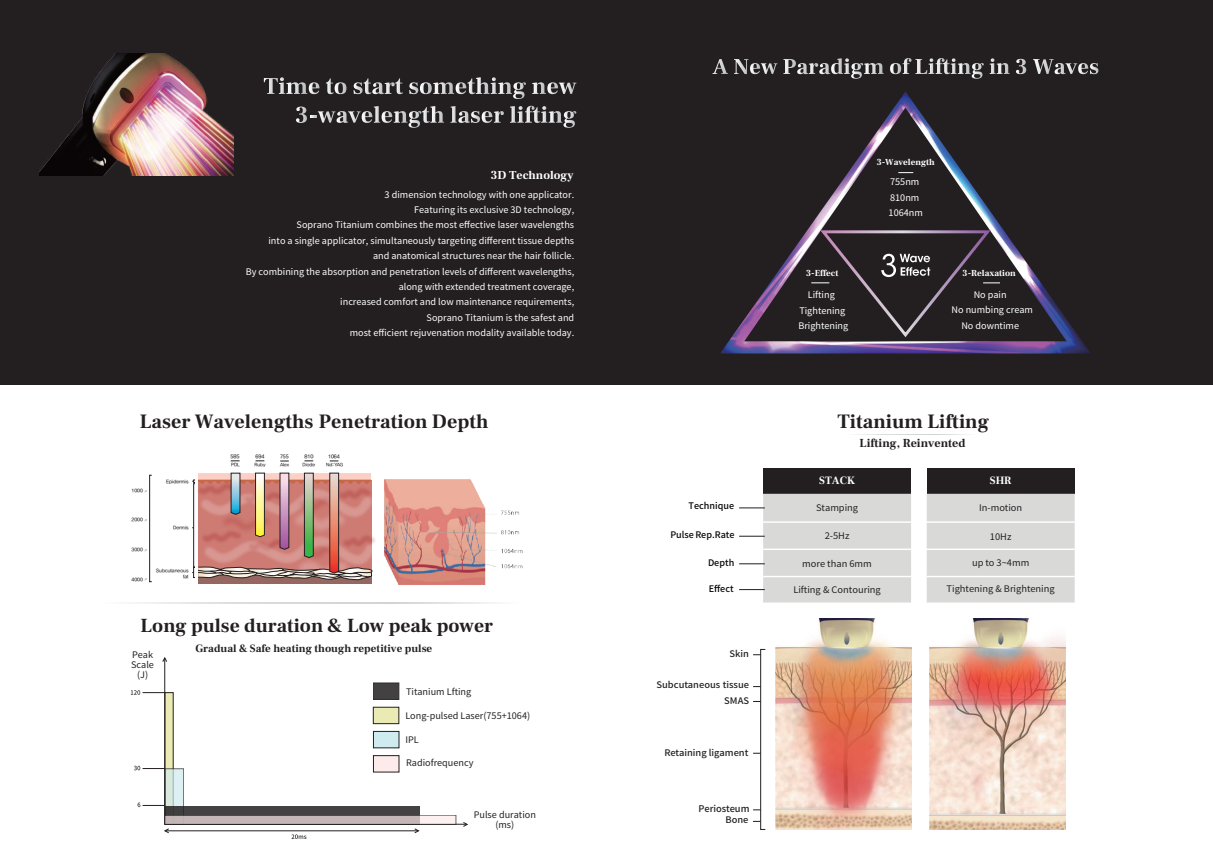
<style>
.page{position:relative;width:1213px;height:859px;background:#fff}
.page>*{position:absolute;margin:0;border:0;box-sizing:border-box;transform-origin:0 0}
.t1{font:700 20px "Frank Ruhl Libre";color:#231f20}
.t2{font:700 19.6px "Frank Ruhl Libre";color:#231f20}
.t3{font:700 12px "Frank Ruhl Libre";color:#231f20}
.t4{font:700 11.9px "Frank Ruhl Libre";color:#fff}
.t5{font:700 11px "Frank Ruhl Libre";color:#231f20}
.t6{font:700 11px "Frank Ruhl Libre";color:#fff}
.t7{font:500 9.2px "Noto Sans CJ Kkr";color:#231f20}
.t8{font:9px/15.4px "Noto Sans CJ Kkr";color:#fff;text-align:center}
.t9{font:9px/10px "Noto Sans CJ Kkr";color:#231f20;text-align:center}
.t10{font:500 9px "Noto Sans CJ Kkr";color:#231f20}
.t11{font:500 9px "Noto Sans CJ Kkr";color:#040503}
.t12{font:700 9px "Frank Ruhl Libre";color:#fff}
.t13{font:5.4px "YDIYGO330";color:#231f20}
.t14{font:5.3px "YDIYGO330";color:#231f20}
.t15{font:5.2px "YDIYGO330";color:#231f20}
.t16{font:5px/6px "YDIYGO330";color:#231f20;text-align:right}
.t17{font:4.9px "YDIYGO330";color:#231f20}
.t18{font:4.8px "YDIYGO330";color:#231f20}
.t19{font:4.7px "YDIYGO330";color:#231f20}
.s1{font-family:"Adobe Myungjo Std";font-weight:500;font-size:3.6px}
</style>
<div class="page">
<div style="left:763px;top:468px;width:148px;height:26px;background:#231f20"></div>
<div style="left:927px;top:468px;width:148px;height:26px;background:#231f20"></div>
<div style="left:601px;top:0;width:612px;height:384px;background:#231f20"></div>
<svg style="left:712px;top:59px;width:16px;height:15px"></svg>
<svg style="left:734px;top:59px;width:43px;height:15px"></svg>
<svg style="left:783px;top:58px;width:101px;height:21px"></svg>
<svg style="left:890px;top:58px;width:119px;height:21px"></svg>
<svg style="left:1016px;top:59px;width:10px;height:15px"></svg>
<svg style="left:1033px;top:59px;width:65px;height:15px"></svg>
<img style="left:720px;top:91px;width:370px;height:262px">
<svg style="left:744px;top:108px;width:322px;height:233px"></svg>
<svg style="left:898px;top:172px;width:15px;height:1px"></svg>
<svg style="left:811px;top:228px;width:189px;height:111px"></svg>
<div style="left:927px;top:494px;width:148px;height:108px;background:#d9d9d8"></div>
<hr style="left:924px;top:521px;width:151px;height:2px;background:#fff">
<hr style="left:926px;top:549px;width:149px;height:1px;background:#fff">
<hr style="left:927px;top:576px;width:148px;height:1px;background:#fff">
<svg style="left:739px;top:494px;width:172px;height:108px"></svg>
<div style="left:760px;top:649px;width:5px;height:181px;border:1px solid #231f20"></div>
<img style="left:929px;top:619px;width:136px;height:211px">
<svg style="left:856px;top:434px;width:113px;height:1px"></svg>
<div style="left:0;top:0;width:618px;height:384px;background:#231f20"></div>
<svg style="left:136px;top:603px;width:127px;height:1px"></svg>
<svg style="left:264px;top:77px;width:55px;height:17px"></svg>
<svg style="left:326px;top:78px;width:20px;height:16px"></svg>
<svg style="left:354px;top:78px;width:49px;height:16px"></svg>
<svg style="left:409px;top:77px;width:117px;height:22px"></svg>
<svg style="left:532px;top:82px;width:44px;height:12px"></svg>
<svg style="left:296px;top:106px;width:148px;height:22px"></svg>
<svg style="left:450px;top:106px;width:54px;height:17px"></svg>
<svg style="left:510px;top:106px;width:66px;height:22px"></svg>
<img style="left:39px;top:53px;width:195px;height:123px">
<img style="left:198px;top:580px;width:65px;height:4px">
<img style="left:263px;top:580px;width:45px;height:24px">
<img style="left:268px;top:580px;width:40px;height:14px">
<svg style="left:192px;top:473px;width:116px;height:107px"></svg>
<img style="left:308px;top:460px;width:215px;height:144px">
<svg style="left:164px;top:662px;width:298px;height:163px"></svg>
<svg style="left:462px;top:822px;width:6px;height:5px"></svg>
<svg style="left:162px;top:657px;width:5px;height:5px"></svg>
<svg style="left:165px;top:815px;width:291px;height:10px;fill:#c5b6b7"></svg>
<div style="left:373px;top:731px;width:26px;height:17px;background:#cfebf0;border:1px solid #231f20"></div>
<div style="left:373px;top:707px;width:26px;height:17px;background:#eaeab4;border:1px solid #231f20"></div>
<div style="left:373px;top:755px;width:26px;height:17px;background:#fdeaea;border:1px solid #231f20"></div>
<div style="left:373px;top:683px;width:26px;height:17px;background:#444142;border:1px solid #030303"></div>
<svg style="left:131px;top:690px;width:34px;height:5px"></svg>
<svg style="left:134px;top:766px;width:31px;height:4px"></svg>
<svg style="left:138px;top:802px;width:27px;height:5px"></svg>
<svg style="left:414px;top:828px;width:6px;height:6px"></svg>
<svg style="left:291px;top:834px;width:15px;height:5px"></svg>
<svg style="left:164px;top:828px;width:6px;height:6px"></svg>
<hr style="left:165px;top:831px;width:253px;height:1px;background:#231f20">
<img style="left:776px;top:619px;width:136px;height:211px">
<h3 class="t4" style="left:491px;top:168px;width:84px">3D Technology</h3>
<p class="t8" style="left:246px;top:187px;width:330px;text-align:right">3 dimension technology with one applicator.<br>Featuring its exclusive 3D technology,<br>Soprano Titanium combines the most effective laser wavelengths<br>into a single applicator, simultaneously targeting different tissue depths<br>and anatomical structures near the hair follicle.<br>By combining the absorption and penetration levels of different wavelengths, along with extended treatment coverage,<br>increased comfort and low maintenance requirements,<br>Soprano Titanium is the safest and<br>most efficient rejuvenation modality available today.</p>
<h1 class="t1" style="left:140px;top:409px;width:350px">Laser Wavelengths Penetration Depth</h1>
<p class="t17" style="left:231px;top:462px;width:10px">PDL</p>
<p class="t14" style="left:305px;top:453px;width:11px">810</p>
<p class="t14" style="left:328px;top:453px;width:13px">1064</p>
<p class="t13" style="left:230px;top:453px;width:11px">585</p>
<p class="t14" style="left:255px;top:453px;width:10px">694</p>
<p class="t15" style="left:280px;top:453px;width:10px">755</p>
<p class="t18" style="left:255px;top:462px;width:13px">Ruby</p>
<p class="t18" style="left:303px;top:462px;width:14px">Diode</p>
<p class="t18" style="left:326px;top:462px;width:19px">Nd:YAG</p>
<p class="t19" style="left:280px;top:462px;width:11px">Alex</p>
<p class="t16" style="left:132px;top:488px;width:17px">1000 <span class="s1">μ</span></p>
<p class="t16" style="left:132px;top:517px;width:17px">2000 <span class="s1">μ</span></p>
<p class="t16" style="left:132px;top:547px;width:17px">3000 <span class="s1">μ</span></p>
<p class="t16" style="left:132px;top:576px;width:17px">4000 <span class="s1">μ</span></p>
<p class="t16" style="left:166px;top:478px;width:24px">Epidermis</p>
<p class="t16" style="left:173px;top:525px;width:17px">Dermis</p>
<p class="t16" style="left:156px;top:568px;width:34px">Subcutaneous fat</p>
<h2 class="t2" style="left:141px;top:613px;width:354px">Long pulse duration &amp; Low peak power</h2>
<p class="t5" style="left:195px;top:641px;width:238px">Gradual &amp; Safe heating though repetitive pulse</p>
<p class="t9" style="left:131px;top:650px;width:24px">Peak<br>Scale (J)</p>
<p class="t9" style="left:406px;top:687px;width:67px">Titanium Lfting</p>
<p class="t9" style="left:405px;top:734px;width:15px">IPL</p>
<p class="t9" style="left:405px;top:711px;width:126px">Long-pulsed Laser(755+1064)</p>
<p class="t9" style="left:406px;top:758px;width:69px">Radiofrequency</p>
<p class="t9" style="left:474px;top:810px;width:64px">Pulse duration (ms)</p>
<p class="t11" style="left:688px;top:501px;width:47px">Technique</p>
<p class="t11" style="left:670px;top:529px;width:66px">Pulse Rep.Rate</p>
<p class="t11" style="left:708px;top:557px;width:28px">Depth</p>
<p class="t11" style="left:709px;top:583px;width:26px">Effect</p>
<p class="t10" style="left:729px;top:648px;width:21px">Skin</p>
<p class="t10" style="left:656px;top:679px;width:94px">Subcutaneous tissue</p>
<p class="t10" style="left:724px;top:695px;width:26px">SMAS</p>
<p class="t10" style="left:664px;top:748px;width:86px">Retaining ligament</p>
<p class="t7" style="left:699px;top:803px;width:52px">Periosteum</p>
<p class="t10" style="left:725px;top:815px;width:25px">Bone</p>
<p class="t12" style="left:877px;top:157px;width:60px">3-Wavelength</p>
<p class="t12" style="left:806px;top:267px;width:34px">3-Effect</p>
<p class="t8" style="left:798px;top:288px;width:52px">Lifting<br>Tightening<br>Brightening</p>
<p class="t8" style="left:889px;top:175px;width:36px;text-align:left">755nm<br>810nm<br>1064nm</p>
<p class="t12" style="left:962px;top:267px;width:55px">3-Relaxation</p>
<p class="t8" style="left:951px;top:287px;width:83px">No pain<br>No numbing cream<br>No downtime</p>
<h1 class="t1" style="left:837px;top:409px;width:153px">Titanium Lifting</h1>
<h3 class="t3" style="left:859px;top:436px;width:107px">Lifting, Reinvented</h3>
<p class="t6" style="left:819px;top:473px;width:37px">STACK</p>
<p class="t9" style="left:816px;top:503px;width:44px">Stamping</p>
<p class="t9" style="left:825px;top:531px;width:26px">2-5Hz</p>
<p class="t9" style="left:802px;top:559px;width:71px">more than 6mm</p>
<p class="t9" style="left:793px;top:585px;width:89px">Lifting &amp; Contouring</p>
<p class="t6" style="left:990px;top:473px;width:23px">SHR</p>
<p class="t9" style="left:979px;top:503px;width:45px">In-motion</p>
<p class="t9" style="left:990px;top:531px;width:23px">10Hz</p>
<p class="t9" style="left:972px;top:558px;width:59px">up to 3~4mm</p>
<p class="t9" style="left:946px;top:584px;width:110px">Tightening &amp; Brightening</p>
</div>
